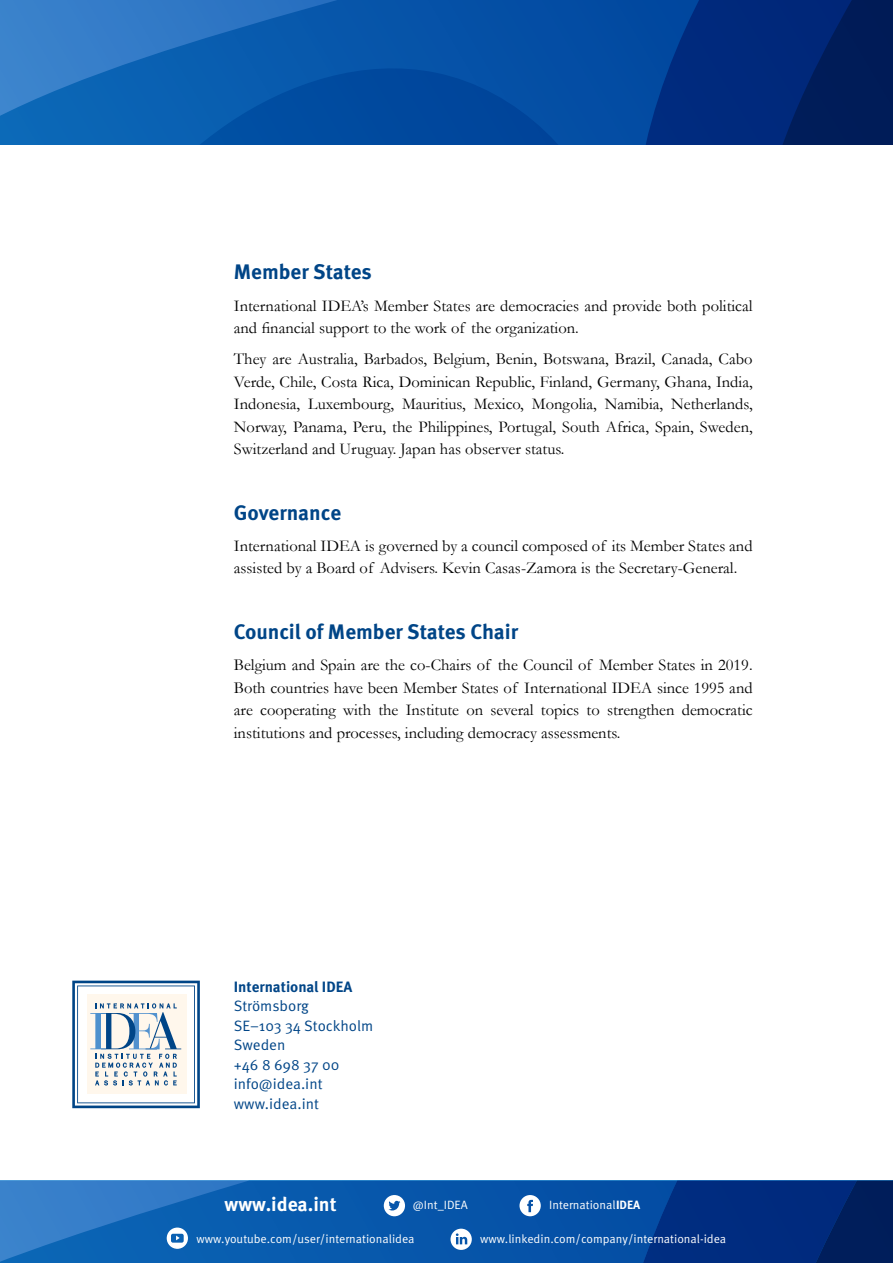
<style>
.page{position:relative;width:893px;height:1263px;background:#fff}
.page>*{position:absolute;margin:0;border:0;box-sizing:border-box;transform-origin:0 0}
.t1{font:700 21px "Meta OT";color:#004587}
.t2{font:700 19.5px "Meta OT";color:#fff}
.t3{font:16.5px/22.5px "Garamond";color:#000}
.t4{font:15px/19.5px "Meta OT Norm";color:#004587}
.t5{font:700 15px "Meta OT";color:#004587}
.t6{font:12px "Meta OT Norm";color:#fff}
.s1{font-family:"Meta OT";font-weight:700}
</style>
<div class="page">
<svg style="left:0;top:0;width:893px;height:145px;background:#0a4c9d"></svg>
<svg style="left:72px;top:981px;width:128px;height:127px"></svg>
<svg style="left:0;top:1180px;width:893px;height:83px;background:#0c50a1"></svg>
<svg style="left:384px;top:1195px;width:21px;height:21px"></svg>
<svg style="left:519px;top:1195px;width:22px;height:21px"></svg>
<svg style="left:450px;top:1229px;width:22px;height:21px"></svg>
<svg style="left:167px;top:1227px;width:21px;height:22px"></svg>
<p class="t1" style="left:234px;top:259px;width:139px">Member States</p>
<p class="t3" style="left:234px;top:294px;width:520px">International IDEA’s Member States are democracies and provide both political and financial support to the work of the organization.</p>
<p class="t3" style="left:234px;top:347px;width:520px;text-align:justify">They are Australia, Barbados, Belgium, Benin, Botswana, Brazil, Canada, Cabo Verde, Chile, Costa Rica, Dominican Republic, Finland, Germany, Ghana, India, Indonesia, Luxembourg, Mauritius, Mexico, Mongolia, Namibia, Netherlands, Norway, Panama, Peru, the Philippines, Portugal, South Africa, Spain, Sweden, Switzerland and Uruguay. Japan has observer status.</p>
<p class="t1" style="left:234px;top:499px;width:109px">Governance</p>
<p class="t3" style="left:234px;top:534px;width:520px">International IDEA is governed by a council composed of its Member States and assisted by a Board of Advisers. Kevin Casas-Zamora is the Secretary-General.</p>
<p class="t1" style="left:234px;top:618px;width:286px">Council of Member States Chair</p>
<p class="t3" style="left:234px;top:653px;width:520px;text-align:justify">Belgium and Spain are the co-Chairs of the Council of Member States in 2019.<br>Both countries have been Member States of International IDEA since 1995 and are cooperating with the Institute on several topics to strengthen democratic institutions and processes, including democracy assessments.</p>
<p class="t5" style="left:234px;top:977px;width:120px">International IDEA</p>
<p class="t4" style="left:234px;top:996px;width:141px">Strömsborg<br>SE–103 34 Stockholm<br>Sweden<br>+46 8 698 37 00 info@idea.int www.idea.int</p>
<p class="t2" style="left:225px;top:1191px;width:114px">www.idea.int</p>
<p class="t6" style="left:413px;top:1197px;width:56px">@Int_IDEA</p>
<p class="t6" style="left:549px;top:1197px;width:93px">International<span class="s1">IDEA</span></p>
<p class="t6" style="left:196px;top:1231px;width:220px">www.youtube.com/user/internationalidea</p>
<p class="t6" style="left:480px;top:1231px;width:248px">www.linkedin.com/company/international-idea</p>
</div>
